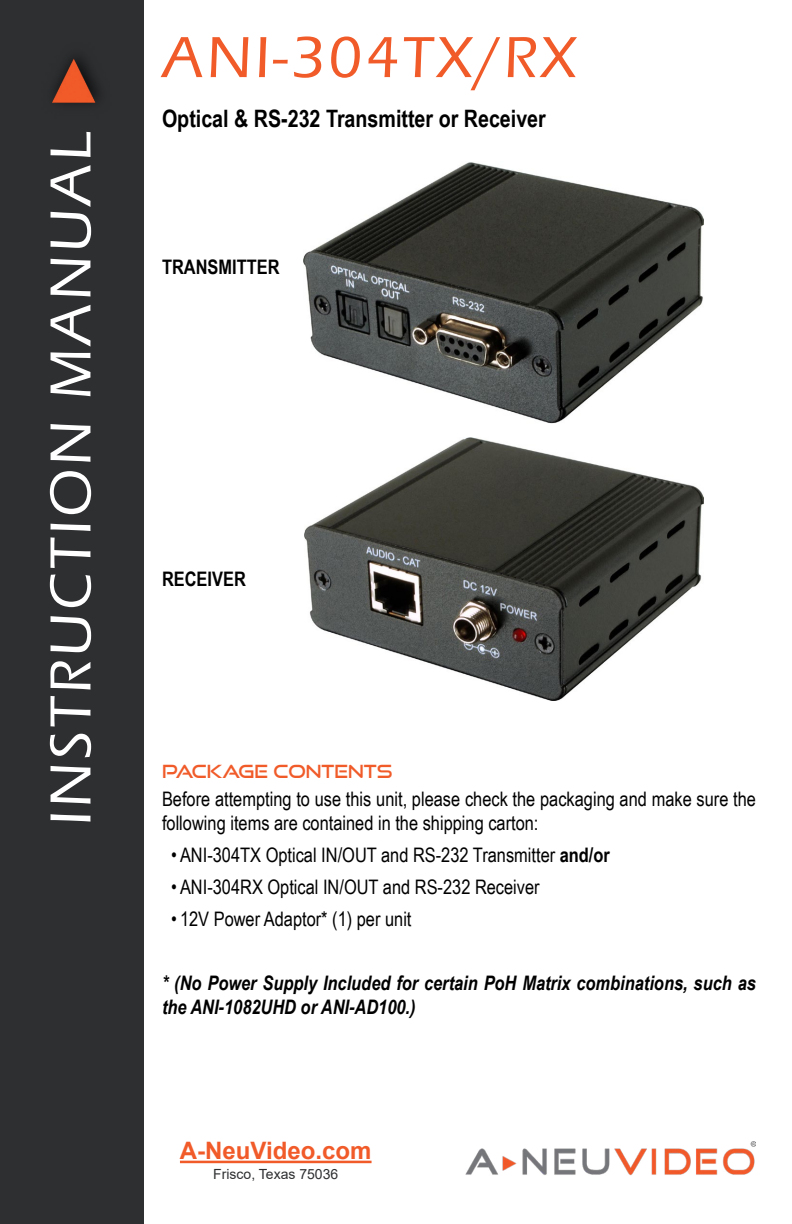
<style>
.page{position:relative;width:792px;height:1224px;background:#fff}
.page>*{position:absolute;margin:0;border:0;box-sizing:border-box;transform-origin:0 0}
.t1{font:500 60px "Eras ITC";letter-spacing:.05em;color:#fff}
.t2{font:500 60px "Eras ITC";letter-spacing:.05em;color:#f05b29}
.t3{font:700 24px "Arial Narrow";color:#000}
.t4{font:700 24px "Arial";color:#f15a29}
.t5{font:20px/24px "Arial Narrow";color:#000}
.t6{font:italic 700 20px/24px "Arial Narrow";color:#000}
.t7{font:700 20px "Arial Narrow";color:#000}
.t8{font:18px "Good Times Rg";color:#f05b29}
.t9{font:14px "Arial";color:#2e2f31}
.s1{font-weight:700}
</style>
<div class="page">
<img style="left:304px;top:162px;width:399px;height:262px">
<img style="left:304px;top:438px;width:399px;height:262px">
<div style="left:0;top:0;width:144px;height:1224px;background:#2e2f31"></div>
<img style="left:52px;top:58px;width:46px;height:45px">
<hr style="left:180px;top:1161px;width:192px;height:2px;background:#f15a29">
<img style="left:465px;top:1142px;width:291px;height:34px">
<h1 class="t1" style="left:37px;top:826px;width:696px;rotate:-90deg">INSTRUCTION MANUAL</h1>
<h1 class="t2" style="left:162px;top:24px;width:416px">ANI-304TX/RX</h1>
<p class="t3" style="left:162px;top:100px;width:385px">Optical &amp; RS-232 Transmitter or Receiver</p>
<p class="t7" style="left:162px;top:252px;width:119px">TRANSMITTER</p>
<p class="t7" style="left:162px;top:564px;width:85px">RECEIVER</p>
<p class="t8" style="left:162px;top:760px;width:232px">PACKAGE CONTENTS</p>
<p class="t5" style="left:162px;top:786px;width:596px">Before attempting to use this unit, please check the packaging and make sure the following items are contained in the shipping carton:</p>
<p class="t5" style="left:171px;top:842px;width:440px">• ANI-304TX Optical IN/OUT and RS-232 Transmitter <span class="s1">and/or</span></p>
<p class="t5" style="left:171px;top:874px;width:370px">• ANI-304RX Optical IN/OUT and RS-232 Receiver</p>
<p class="t5" style="left:171px;top:906px;width:242px">• 12V Power Adaptor* (1) per unit</p>
<p class="t6" style="left:162px;top:970px;width:595px">* (No Power Supply Included for certain PoH Matrix combinations, such as the ANI-1082UHD or ANI-AD100.)</p>
<p class="t4" style="left:180px;top:1134px;width:193px">A-NeuVideo.com</p>
<p class="t9" style="left:213px;top:1165px;width:127px">Frisco, Texas 75036</p>
</div>
